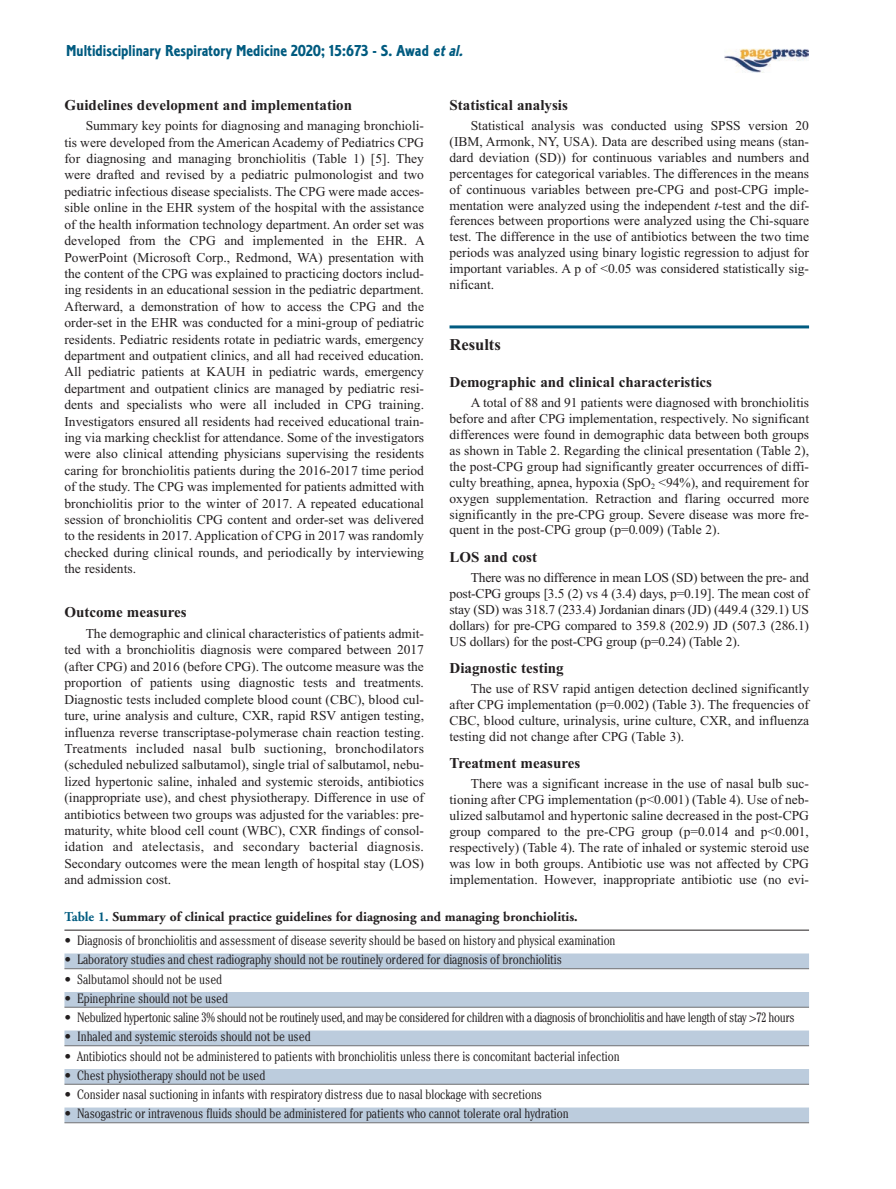
<style>
.page{position:relative;width:896px;height:1189px;background:#fff}
.page>*{position:absolute;margin:0;border:0;box-sizing:border-box;transform-origin:0 0}
.t1{font:16.5px "Corinthian Bold Condensed Plain";color:#005b80}
.t2{font:700 16.5px "Times New Roman";color:#231f20}
.t3{font:700 15px "Times New Roman";color:#231f20}
.t4{font:13.5px/16.4px "Times New Roman";color:#231f20;text-align:justify}
.t5{font:300 condensed 13.5px "Cheltenham";letter-spacing:-.01em;color:#231f20}
.t6{font:300 condensed 13.5px "Cheltenham";letter-spacing:-.03em;color:#231f20}
.t7{font:700 13.5px "Adobe Garamond";color:#231f20}
.s1{font-style:italic}
.s2{color:#005b80}
</style>
<div class="page">
<img style="left:724px;top:48px;width:84px;height:24px">
<hr style="left:449px;top:325px;width:360px;height:3px;background:#005b80">
<hr style="left:64px;top:930px;width:745px;height:1px;background:#231f20">
<div style="left:64px;top:953px;width:745px;height:15px;background:#bcccdd"></div>
<hr style="left:64px;top:968px;width:745px;height:1px;background:#6c6d70">
<div style="left:64px;top:992px;width:745px;height:15px;background:#bcccdd"></div>
<hr style="left:64px;top:1007px;width:745px;height:1px;background:#6c6d70">
<div style="left:64px;top:1030px;width:745px;height:15px;background:#bcccdd"></div>
<hr style="left:64px;top:1045px;width:745px;height:1px;background:#6c6d70">
<div style="left:64px;top:1069px;width:745px;height:15px;background:#bcccdd"></div>
<hr style="left:64px;top:1084px;width:745px;height:1px;background:#6c6d70">
<div style="left:64px;top:1107px;width:745px;height:15px;background:#bcccdd"></div>
<hr style="left:64px;top:1122px;width:745px;height:1px;background:#6c6d70">
<p class="t1" style="left:66px;top:45px;width:401px">Multidisciplinary Respiratory Medicine 2020; 15:673 - S. Awad <span class="s1">etal.</span></p>
<p class="t3" style="left:64px;top:96px;width:289px">Guidelines development and implementation</p>
<p class="t4" style="left:64px;top:117px;width:362px;text-indent:21px">Summary key points for diagnosing and managing bronchioli&shy;tis were developed from the American Academy of Pediatrics CPG for diagnosing and managing bronchiolitis (Table 1) [5]. They were drafted and revised by a pediatric pulmonologist and two pediatric infectious disease specialists. The CPG were made acces&shy;sible online in the EHR system of the hospital with the assistance of the health information technology department. An order set was developed from the CPG and implemented in the EHR. A PowerPoint (Microsoft Corp., Redmond, WA) presentation with the content of the CPG was explained to practicing doctors includ&shy;ing residents in an educational session in the pediatric department.<br>Afterward, a demonstration of how to access the CPG and the order-set in the EHR was conducted for a mini-group of pediatric residents. Pediatric residents rotate in pediatric wards, emergency department and outpatient clinics, and all had received education.<br>All pediatric patients at KAUH in pediatric wards, emergency department and outpatient clinics are managed by pediatric resi&shy;dents and specialists who were all included in CPG training.<br>Investigators ensured all residents had received educational train&shy;ing via marking checklist for attendance. Some of the investigators were also clinical attending physicians supervising the residents caring for bronchiolitis patients during the 2016-2017 time period of the study. The CPG was implemented for patients admitted with bronchiolitis prior to the winter of 2017. A repeated educational session of bronchiolitis CPG content and order-set was delivered to the residents in 2017. Application of CPG in 2017 was randomly checked during clinical rounds, and periodically by interviewing the residents.</p>
<p class="t3" style="left:64px;top:603px;width:124px">Outcome measures</p>
<p class="t4" style="left:64px;top:625px;width:361px;text-indent:21px">The demographic and clinical characteristics of patients admit&shy;ted with a bronchiolitis diagnosis were compared between 2017 (after CPG) and 2016 (before CPG). The outcome measure was the proportion of patients using diagnostic tests and treatments.<br>Diagnostic tests included complete blood count (CBC), blood cul&shy;ture, urine analysis and culture, CXR, rapid RSV antigen testing, influenza reverse transcriptase-polymerase chain reaction testing.<br>Treatments included nasal bulb suctioning, bronchodilators (scheduled nebulized salbutamol), single trial of salbutamol, nebu&shy;lized hypertonic saline, inhaled and systemic steroids, antibiotics (inappropriate use), and chest physiotherapy. Difference in use of antibiotics between two groups was adjusted for the variables: pre&shy;maturity, white blood cell count (WBC), CXR findings of consol&shy;idation and atelectasis, and secondary bacterial diagnosis.<br>Secondary outcomes were the mean length of hospital stay (LOS) and admission cost.</p>
<p class="t3" style="left:449px;top:96px;width:120px">Statistical analysis</p>
<p class="t4" style="left:449px;top:117px;width:361px;line-height:15.9px;text-indent:21px">Statistical analysis was conducted using SPSS version 20 (IBM, Armonk, NY, USA). Data are described using means (stan&shy;dard deviation (SD)) for continuous variables and numbers and percentages for categorical variables. The differences in the means of continuous variables between pre-CPG and post-CPG imple&shy;mentation were analyzed using the independent <span class="s1">t-</span>test and the dif&shy;ferences between proportions were analyzed using the Chi-square test. The difference in the use of antibiotics between the two time periods was analyzed using binary logistic regression to adjust for important variables. A p of &lt;0.05 was considered statistically sig&shy;nificant.</p>
<p class="t2" style="left:449px;top:334px;width:53px">Results</p>
<p class="t3" style="left:449px;top:373px;width:264px">Demographic and clinical characteristics</p>
<p class="t4" style="left:449px;top:394px;width:361px;line-height:15.9px;text-indent:21px">A total of 88 and 91 patients were diagnosed with bronchiolitis before and after CPG implementation, respectively. No significant differences were found in demographic data between both groups as shown in Table 2. Regarding the clinical presentation (Table 2), the post-CPG group had significantly greater occurrences of diffi&shy;culty breathing, apnea, hypoxia (SpO<sub>2</sub> &lt;94%), and requirement for oxygen supplementation. Retraction and flaring occurred more significantly in the pre-CPG group. Severe disease was more fre&shy;quent in the post-CPG group (p=0<span class="s1">.</span>009) (Table 2).</p>
<p class="t3" style="left:449px;top:548px;width:89px">LOS and cost</p>
<p class="t4" style="left:449px;top:569px;width:361px;line-height:15.9px;text-indent:21px">There was no difference in mean LOS (SD) between the pre- and post-CPG groups [3.5 (2) vs 4 (3.4) days, p=0.19]. The mean cost of stay (SD) was 318.7 (233.4) Jordanian dinars (JD) (449.4 (329.1) US dollars) for pre-CPG compared to 359.8 (202.9) JD (507.3 (286.1)<br>US dollars) for the post-CPG group (p=0.24) (Table 2).</p>
<p class="t3" style="left:449px;top:659px;width:116px">Diagnostic testing</p>
<p class="t4" style="left:449px;top:680px;width:361px;line-height:15.9px;text-indent:21px">The use of RSV rapid antigen detection declined significantly after CPG implementation (p=0.002) (Table 3). The frequencies of CBC, blood culture, urinalysis, urine culture, CXR, and influenza testing did not change after CPG (Table 3).</p>
<p class="t3" style="left:449px;top:754px;width:132px">Treatment measures</p>
<p class="t4" style="left:449px;top:776px;width:361px;line-height:15.9px;text-indent:21px">There was a significant increase in the use of nasal bulb suc&shy;tioning after CPG implementation (p&lt;0.001) (Table 4). Use of neb&shy;ulized salbutamol and hypertonic saline decreased in the post-CPG group compared to the pre-CPG group (p=0.014 and p&lt;0.001, respectively) (Table 4). The rate of inhaled or systemic steroid use was low in both groups. Antibiotic use was not affected by CPG implementation. However, inappropriate antibiotic use (no evi-</p>
<p class="t7" style="left:64px;top:912px;width:515px"><span class="s2">Table 1.</span> Summary of clinical practice guidelines for diagnosing and managing bronchiolitis.</p>
<p class="t5" style="left:64px;top:935px;width:552px">• Diagnosis of bronchiolitis and assessment of disease severity should be based on history and physical examination</p>
<p class="t5" style="left:64px;top:955px;width:499px">• Laboratory studies and chest radiography should not be routinely ordered for diagnosis of bronchiolitis</p>
<p class="t5" style="left:64px;top:974px;width:159px">• Salbutamol should not be used</p>
<p class="t5" style="left:64px;top:993px;width:165px">• Epinephrine should not be used</p>
<p class="t6" style="left:64px;top:1012px;width:731px">• Nebulized hypertonic saline 3% should not be routinely used, and may be considered for children with a diagnosis of bronchiolitis and have length of stay &gt;72 hours</p>
<p class="t5" style="left:64px;top:1032px;width:248px">• Inhaled and systemic steroids should not be used</p>
<p class="t5" style="left:64px;top:1051px;width:556px">• Antibiotics should not be administered to patients with bronchiolitis unless there is concomitant bacterial infection</p>
<p class="t5" style="left:64px;top:1070px;width:202px">• Chest physiotherapy should not be used</p>
<p class="t5" style="left:64px;top:1089px;width:479px">• Consider nasal suctioning in infants with respiratory distress due to nasal blockage with secretions</p>
<p class="t5" style="left:64px;top:1109px;width:505px">• Nasogastric or intravenous fluids should be administered for patients who cannot tolerate oral hydration</p>
</div>
